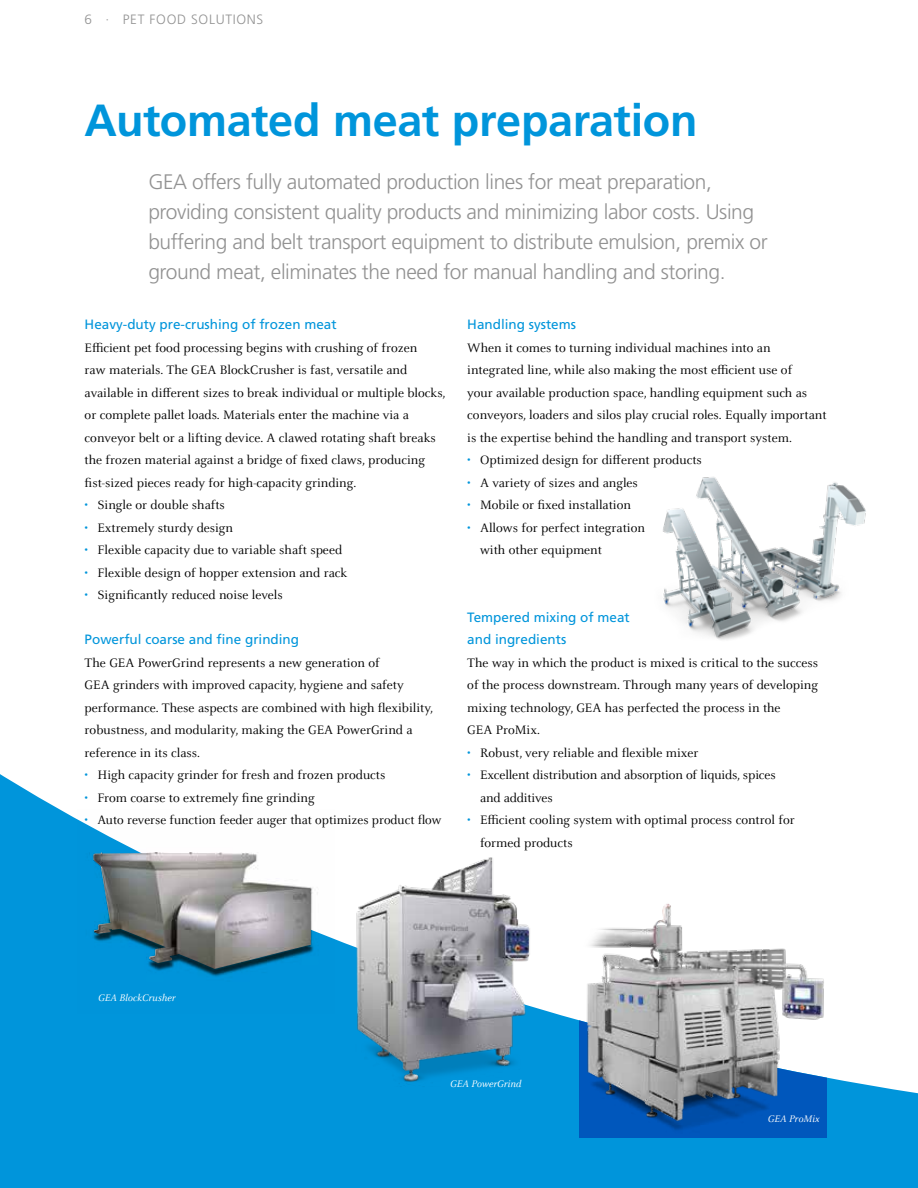
<style>
.page{position:relative;width:918px;height:1188px;background:#fff}
.page>*{position:absolute;margin:0;border:0;box-sizing:border-box;transform-origin:0 0}
.t1{font:700 45px "Frutiger LT";letter-spacing:-.01em;color:#0095db}
.t2{font:300 21px/30px "Frutiger LT";letter-spacing:-.02em;color:#929292}
.t3{font:13.5px/22.5px "Celeste OT";color:#000}
.t4{font:13.5px/22.5px "Frutiger LT";color:#0095db}
.t5{font:300 13.5px "Frutiger LT";letter-spacing:.05em;color:#929292}
.t6{font:italic 10.5px "Celeste OT";color:#fff}
.s1{color:#0095db}
</style>
<div class="page">
<svg style="left:0;top:774px;width:918px;height:414px;fill:#0095db"></svg>
<img style="left:663px;top:477px;width:203px;height:163px">
<img style="left:305px;top:827px;width:248px;height:270px">
<img style="left:77px;top:809px;width:258px;height:205px">
<img style="left:93px;top:852px;width:218px;height:117px">
<img style="left:580px;top:893px;width:247px;height:244px">
<p class="t5" style="left:85px;top:11px;width:180px">6 · PET FOOD SOLUTIONS</p>
<h1 class="t1" style="left:85px;top:94px;width:614px">Automated meat preparation</h1>
<p class="t2" style="left:148px;top:167px;width:621px">GEA offers fully automated production lines for meat preparation, providing consistent quality products and minimizing labor costs. Using buffering and belt transport equipment to distribute emulsion, premix or ground meat, eliminates the need for manual handling and storing.</p>
<p class="t4" style="left:467px;top:313px;width:110px">Handling systems</p>
<p class="t3" style="left:467px;top:337px;width:361px">When it comes to turning individual machines into an integrated line, while also making the most efficient use of<br>your available production space, handling equipment such as conveyors, loaders and silos play crucial roles. Equally important is the expertise behind the handling and transport system.</p>
<p class="t3" style="left:467px;top:449px;width:236px"><span class="s1">•</span> Optimized design for different products</p>
<p class="t3" style="left:467px;top:472px;width:172px"><span class="s1">•</span> A variety of sizes and angles</p>
<p class="t3" style="left:467px;top:494px;width:165px"><span class="s1">•</span> Mobile or fixed installation</p>
<p class="t3" style="left:480px;top:517px;width:166px;text-indent:-13px"><span class="s1">•</span> Allows for perfect integration with other equipment</p>
<p class="t4" style="left:85px;top:313px;width:254px">Heavy-duty pre-crushing of frozen meat</p>
<p class="t3" style="left:85px;top:337px;width:362px">Efficient pet food processing begins with crushing of frozen<br>raw materials. The GEA BlockCrusher is fast, versatile and available in different sizes to break individual or multiple blocks, or complete pallet loads. Materials enter the machine via a conveyor belt or a lifting device. A clawed rotating shaft breaks the frozen material against a bridge of fixed claws, producing fist-sized pieces ready for high-capacity grinding.</p>
<p class="t3" style="left:85px;top:494px;width:142px"><span class="s1">•</span> Single or double shafts</p>
<p class="t3" style="left:85px;top:517px;width:150px"><span class="s1">•</span> Extremely sturdy design</p>
<p class="t3" style="left:85px;top:539px;width:259px"><span class="s1">•</span> Flexible capacity due to variable shaft speed</p>
<p class="t3" style="left:85px;top:562px;width:264px"><span class="s1">•</span> Flexible design of hopper extension and rack</p>
<p class="t3" style="left:85px;top:584px;width:200px"><span class="s1">•</span> Significantly reduced noise levels</p>
<p class="t4" style="left:85px;top:628px;width:216px">Powerful coarse and fine grinding</p>
<p class="t3" style="left:85px;top:652px;width:350px">The GEA PowerGrind represents a new generation of<br>GEA grinders with improved capacity, hygiene and safety performance. These aspects are combined with high flexibility, robustness, and modularity, making the GEA PowerGrind a reference in its class.</p>
<p class="t3" style="left:85px;top:764px;width:302px"><span class="s1">•</span> High capacity grinder for fresh and frozen products</p>
<p class="t3" style="left:85px;top:787px;width:232px"><span class="s1">•</span> From coarse to extremely fine grinding</p>
<p class="t3" style="left:85px;top:809px;width:359px"><span class="s1">•</span> Auto reverse function feeder auger that optimizes product flow</p>
<p class="t4" style="left:467px;top:606px;width:164px">Tempered mixing of meat and ingredients</p>
<p class="t3" style="left:467px;top:652px;width:352px">The way in which the product is mixed is critical to the success of the process downstream. Through many years of developing mixing technology, GEA has perfected the process in the<br>GEA ProMix.</p>
<p class="t3" style="left:467px;top:742px;width:233px"><span class="s1">•</span> Robust, very reliable and flexible mixer</p>
<p class="t3" style="left:480px;top:764px;width:297px;text-indent:-13px"><span class="s1">•</span> Excellent distribution and absorption of liquids, spices and additives</p>
<p class="t3" style="left:480px;top:809px;width:316px;text-indent:-13px"><span class="s1">•</span> Efficient cooling system with optimal process control for formed products</p>
<p class="t6" style="left:98px;top:992px;width:79px">GEA BlockCrusher</p>
<p class="t6" style="left:450px;top:1078px;width:73px">GEA PowerGrind</p>
<p class="t6" style="left:768px;top:1113px;width:53px">GEA ProMix</p>
</div>
